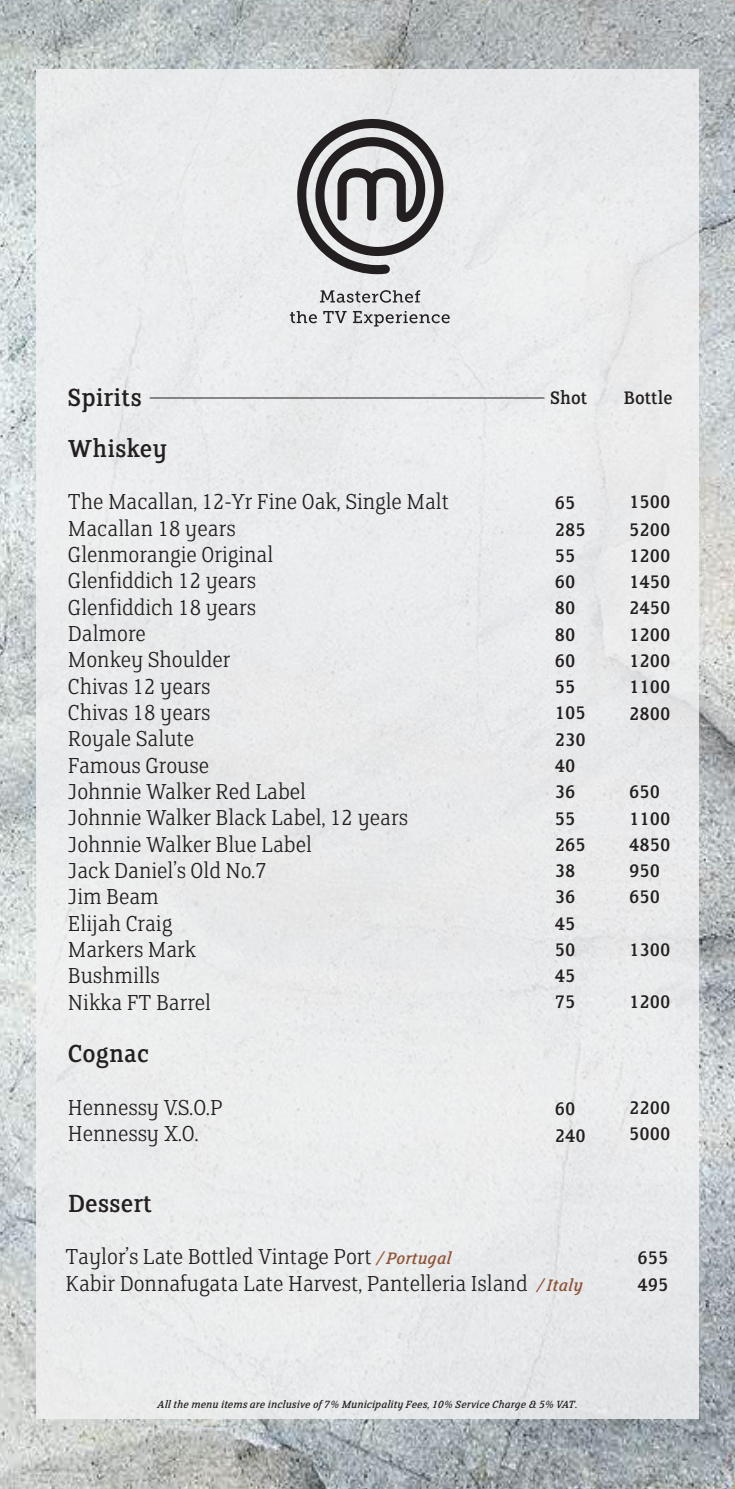
<style>
.page{position:relative;width:735px;height:1489px;background:#fff}
.page>*{position:absolute;margin:0;border:0;box-sizing:border-box;transform-origin:0 0}
.t1{font:27.82px "FS Clerkenwell";color:#231f20}
.t2{font:27.65px "FS Clerkenwell";color:#231f20}
.t3{font:300 24.32px/26.2px "FS Clerkenwell";color:#231f20}
.t4{font:20.3px/26.2px "FS Clerkenwell";color:#231f20}
.t5{font:italic 11.72px "FS Clerkenwell";color:#231f20}
.s1{font-weight:400;font-style:italic;font-size:18.55px;color:#8e5336}
</style>
<div class="page">
<img style="left:0;top:0;width:734px;height:1488px">
<div style="left:36px;top:70px;width:662px;height:1348px;background:#eaebec"></div>
<svg style="left:297px;top:119px;width:146px;height:155px"></svg>
<svg style="left:320px;top:290px;width:100px;height:13px"></svg>
<svg style="left:289px;top:311px;width:28px;height:12px"></svg>
<svg style="left:323px;top:311px;width:23px;height:12px"></svg>
<svg style="left:353px;top:311px;width:96px;height:15px"></svg>
<hr style="left:150px;top:397px;width:394px;height:1px;background:#231f20">
<p class="t1" style="left:67px;top:384px;width:76px">Spirits</p>
<p class="t2" style="left:68px;top:435px;width:101px">Whiskey</p>
<p class="t3" style="left:68px;top:490px;width:382px">The Macallan, 12-Yr Fine Oak, Single Malt<br>Macallan 18 years<br>Glenmorangie Original<br>Glenfiddich 12 years<br>Glenfiddich 18 years<br>Dalmore<br>Monkey Shoulder<br>Chivas 12 years<br>Chivas 18 years<br>Royale Salute<br>Famous Grouse<br>Johnnie Walker Red Label<br>Johnnie Walker Black Label, 12 years<br>Johnnie Walker Blue Label<br>Jack Daniel’s Old No.7<br>Jim Beam<br>Elijah Craig<br>Markers Mark<br>Bushmills<br>Nikka FT Barrel</p>
<p class="t2" style="left:68px;top:1040px;width:82px">Cognac</p>
<p class="t3" style="left:68px;top:1095px;width:156px">Hennessy V.S.O.P<br>Hennessy X.O.</p>
<p class="t1" style="left:68px;top:1190px;width:86px">Dessert</p>
<p class="t4" style="left:549px;top:385px;width:39px">Shot</p>
<p class="t4" style="left:623px;top:385px;width:51px">Bottle</p>
<p class="t4" style="left:554px;top:491px;width:32px">65<br>285<br>55<br>60<br>80<br>80<br>60<br>55<br>105<br>230<br>40<br>36<br>55<br>265<br>38<br>36<br>45<br>50<br>45<br>75</p>
<p class="t4" style="left:554px;top:1096px;width:32px">60<br>240</p>
<p class="t4" style="left:628px;top:489px;width:43px;text-align:justify">1500<br>5200<br>1200<br>1450<br>2450<br>1200<br>1200<br>1100<br>2800</p>
<p class="t4" style="left:628px;top:780px;width:43px">650<br>1100<br>4850<br>950<br>650</p>
<p class="t4" style="left:628px;top:937px;width:43px">1300</p>
<p class="t4" style="left:628px;top:990px;width:43px">1200</p>
<p class="t4" style="left:628px;top:1095px;width:43px">2200<br>5000</p>
<p class="t3" style="left:65px;top:1244px;width:519px">Taylor’s Late Bottled Vintage Port <span class="s1">/ Portugal<br></span>Kabir Donnafugata Late Harvest, Pantelleria Island <span class="s1">/ Italy</span></p>
<p class="t5" style="left:158px;top:1398px;width:421px">All the menu items are inclusive of 7% Municipality Fees, 10% Service Charge &amp; 5% VAT.</p>
<p class="t4" style="left:637px;top:1245px;width:32px">655<br>495</p>
</div>
